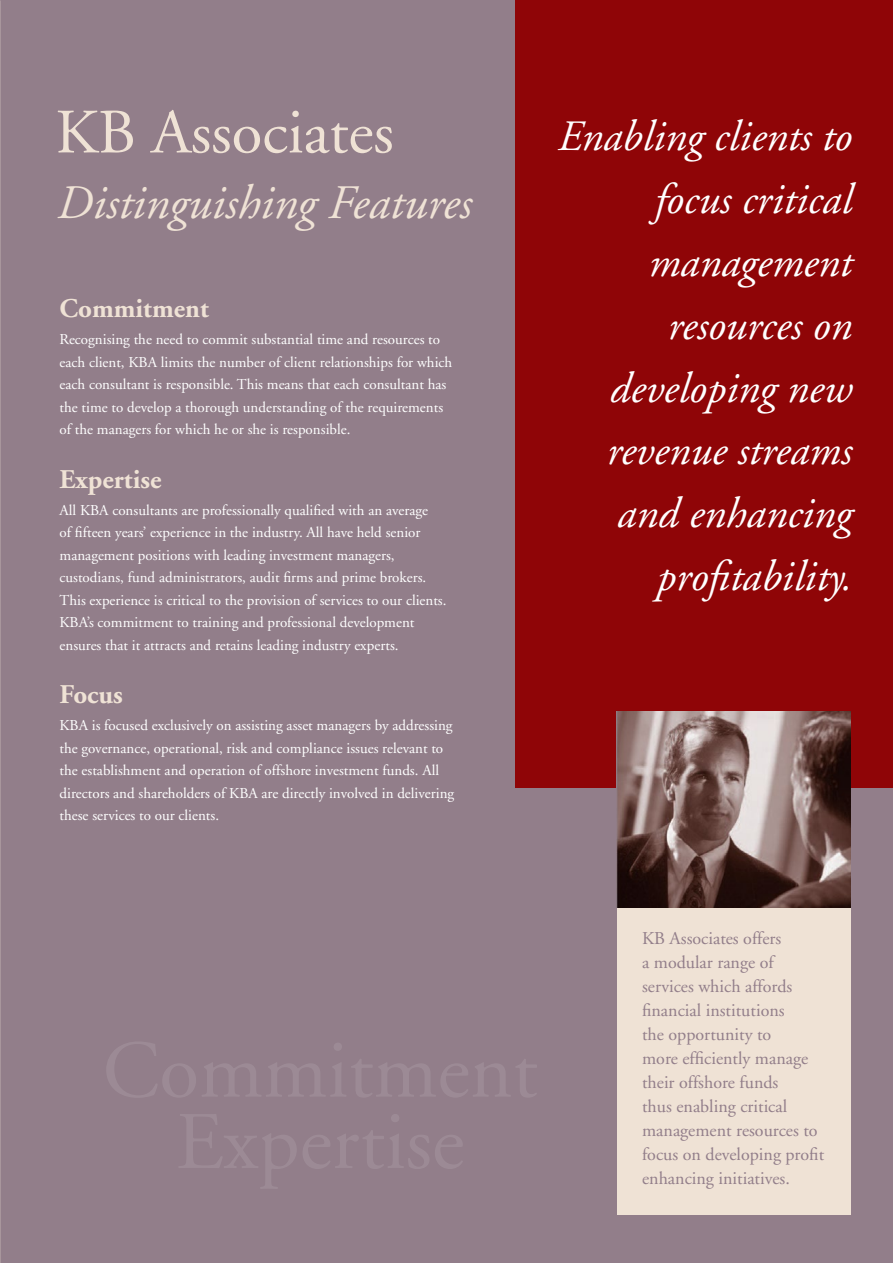
<style>
.page{position:relative;width:893px;height:1263px;background:#927e8a}
.page>*{position:absolute;margin:0;border:0;box-sizing:border-box;transform-origin:0 0}
.t1{font:63px "Adobe Garamond";color:#efe2d5}
.t2{font:italic 48px "Adobe Garamond";color:#efe2d5}
.t3{font:italic 43.2px "Adobe Garamond";color:#fff}
.t4{font:700 27px "Adobe Garamond";color:#efe2d5}
.t5{font:18px/24px "Adobe Garamond";color:#927e8a}
.t6{font:15px/22.5px "Adobe Garamond";color:#fff}
</style>
<div class="page">
<div style="left:516px;top:0;width:377px;height:787px;background:#8f0507"></div>
<div style="left:617px;top:903px;width:233px;height:312px;background:#efe2d5"></div>
<img style="left:617px;top:711px;width:233px;height:196px">
<p class="t1" style="left:55px;top:99px;width:340px">KB Associates</p>
<p class="t2" style="left:55px;top:178px;width:416px">Distinguishing Features</p>
<p class="t4" style="left:60px;top:294px;width:151px">Commitment</p>
<p class="t6" style="left:60px;top:329px;width:394px">Recognising the need to commit substantial time and resources to each client, KBA limits the number of client relationships for which each consultant is responsible. This means that each consultant has the time to develop a thorough understanding of the requirements of the managers for which he or she is responsible.</p>
<p class="t4" style="left:60px;top:465px;width:103px">Expertise</p>
<p class="t6" style="left:60px;top:499px;width:389px">All KBA consultants are professionally qualified with an average<br>of fifteen years’ experience in the industry. All have held senior management positions with leading investment managers, custodians, fund administrators, audit firms and prime brokers.<br>This experience is critical to the provision of services to our clients.<br>KBA’s commitment to training and professional development ensures that it attracts and retains leading industry experts.</p>
<p class="t4" style="left:60px;top:680px;width:65px">Focus</p>
<p class="t6" style="left:60px;top:715px;width:396px">KBA is focused exclusively on assisting asset managers by addressing the governance, operational, risk and compliance issues relevant to the establishment and operation of offshore investment funds. All directors and shareholders of KBA are directly involved in delivering these services to our clients.</p>
<p class="t3" style="left:556px;top:113px;width:296px">Enabling clients to</p>
<p class="t3" style="left:653px;top:176px;width:199px">focus critical</p>
<p class="t3" style="left:647px;top:239px;width:205px">management</p>
<p class="t3" style="left:666px;top:302px;width:186px">resources on</p>
<p class="t3" style="left:608px;top:365px;width:244px">developing new</p>
<p class="t3" style="left:605px;top:428px;width:247px">revenue streams</p>
<p class="t3" style="left:615px;top:490px;width:236px">and enhancing</p>
<p class="t3" style="left:655px;top:553px;width:197px">profitability.</p>
<p class="t5" style="left:642px;top:927px;width:184px">KB Associates offers<br>a modular range of services which affords financial institutions<br>the opportunity to<br>more efficiently manage their offshore funds<br>thus enabling critical management resources to focus on developing profit enhancing initiatives.</p>
</div>
